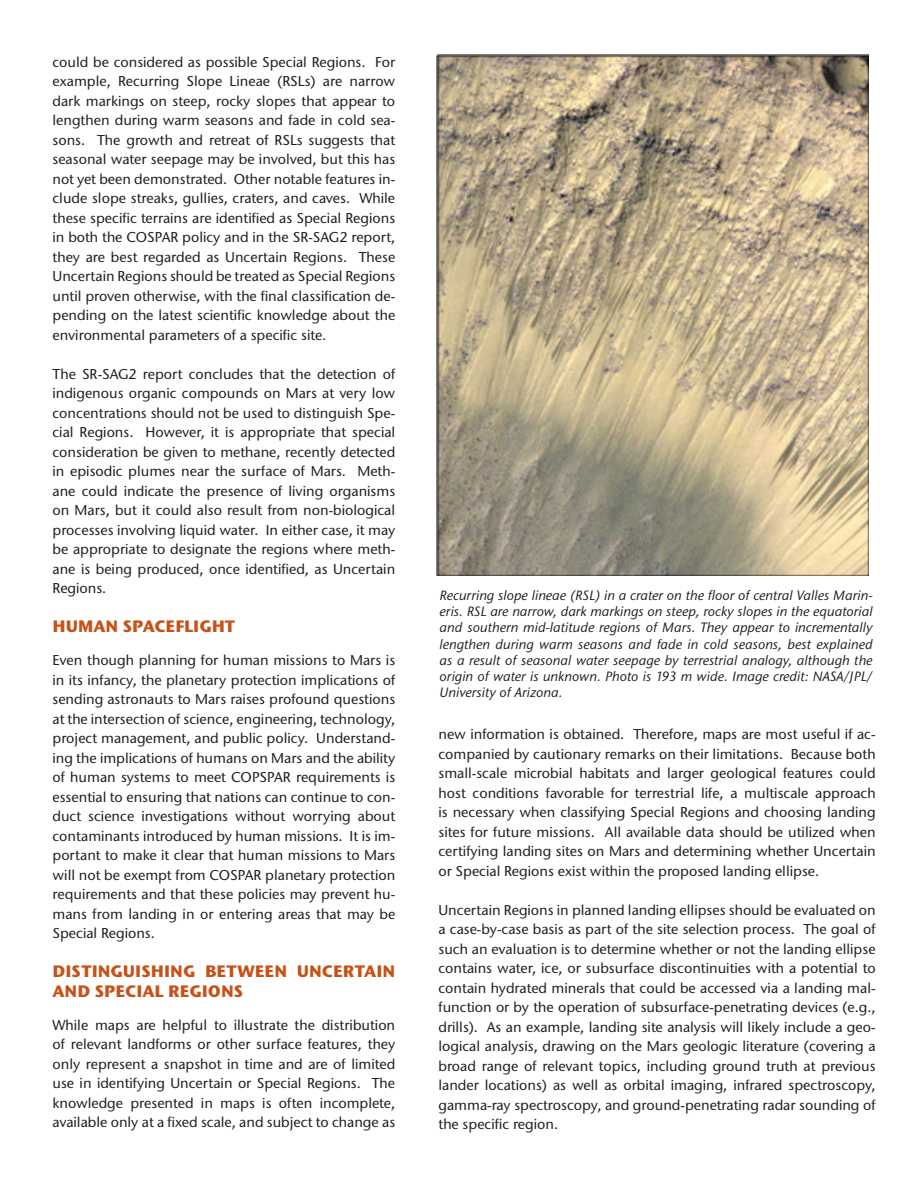
<style>
.page{position:relative;width:918px;height:1188px;background:#fff}
.page>*{position:absolute;margin:0;border:0;box-sizing:border-box;transform-origin:0 0}
.t1{font:700 16.5px/19.5px "Stone Sans ITC Std";color:#c75218}
.t2{font:500 14.25px/19.5px "Stone Sans ITC Std";color:#231f20;text-align:justify}
.t3{font:italic 500 13.5px/16.2px "Stone Sans ITC Std";color:#231f20;text-align:justify}
</style>
<div class="page">
<img style="left:436px;top:55px;width:432px;height:521px">
<p class="t2" style="left:52px;top:52px;width:344px">could be considered as possible Special Regions. For example, Recurring Slope Lineae (RSLs) are narrow dark markings on steep, rocky slopes that appear to lengthen during warm seasons and fade in cold sea&shy;sons. The growth and retreat of RSLs suggests that seasonal water seepage may be involved, but this has not yet been demonstrated. Other notable features in&shy;clude slope streaks, gullies, craters, and caves. While these specific terrains are identified as Special Regions in both the COSPAR policy and in the SR-SAG2 report, they are best regarded as Uncertain Regions. These Uncertain Regions should be treated as Special Regions until proven otherwise, with the final classification de&shy;pending on the latest scientific knowledge about the environmental parameters of a specific site.</p>
<p class="t2" style="left:52px;top:364px;width:344px">The SR-SAG2 report concludes that the detection of indigenous organic compounds on Mars at very low concentrations should not be used to distinguish Spe&shy;cial Regions. However, it is appropriate that special consideration be given to methane, recently detected in episodic plumes near the surface of Mars. Meth&shy;ane could indicate the presence of living organisms on Mars, but it could also result from non-biological processes involving liquid water. In either case, it may be appropriate to designate the regions where meth&shy;ane is being produced, once identified, as Uncertain Regions.</p>
<p class="t1" style="left:52px;top:616px;width:184px">HUMAN SPACEFLIGHT</p>
<p class="t2" style="left:52px;top:650px;width:344px">Even though planning for human missions to Mars is in its infancy, the planetary protection implications of sending astronauts to Mars raises profound questions at the intersection of science, engineering, technology, project management, and public policy. Understand&shy;ing the implications of humans on Mars and the ability of human systems to meet COPSPAR requirements is essential to ensuring that nations can continue to con&shy;duct science investigations without worrying about contaminants introduced by human missions. It is im&shy;portant to make it clear that human missions to Mars will not be exempt from COSPAR planetary protection requirements and that these policies may prevent hu&shy;mans from landing in or entering areas that may be Special Regions.</p>
<p class="t1" style="left:52px;top:961px;width:344px">DISTINGUISHING BETWEEN UNCERTAIN<br>AND SPECIAL REGIONS</p>
<p class="t2" style="left:52px;top:1015px;width:344px">While maps are helpful to illustrate the distribution of relevant landforms or other surface features, they only represent a snapshot in time and are of limited use in identifying Uncertain or Special Regions. The knowledge presented in maps is often incomplete, available only at a fixed scale, and subject to change as</p>
<p class="t3" style="left:440px;top:587px;width:435px">Recurring slope lineae (RSL) in a crater on the floor of central Valles Marin&shy;eris. RSL are narrow, dark markings on steep, rocky slopes in the equatorial and southern mid-latitude regions of Mars. They appear to incrementally lengthen during warm seasons and fade in cold seasons, best explained as a result of seasonal water seepage by terrestrial analogy, although the origin of water is unknown. Photo is 193 m wide. Image credit: NASA/JPL/ University of Arizona.</p>
<p class="t2" style="left:438px;top:725px;width:439px">new information is obtained. Therefore, maps are most useful if ac&shy;companied by cautionary remarks on their limitations. Because both small-scale microbial habitats and larger geological features could host conditions favorable for terrestrial life, a multiscale approach is necessary when classifying Special Regions and choosing landing sites for future missions. All available data should be utilized when certifying landing sites on Mars and determining whether Uncertain or Special Regions exist within the proposed landing ellipse.</p>
<p class="t2" style="left:438px;top:900px;width:439px">Uncertain Regions in planned landing ellipses should be evaluated on a case-by-case basis as part of the site selection process. The goal of such an evaluation is to determine whether or not the landing ellipse contains water, ice, or subsurface discontinuities with a potential to contain hydrated minerals that could be accessed via a landing mal&shy;function or by the operation of subsurface-penetrating devices (e.g., drills). As an example, landing site analysis will likely include a geo&shy;logical analysis, drawing on the Mars geologic literature (covering a broad range of relevant topics, including ground truth at previous lander locations) as well as orbital imaging, infrared spectroscopy, gamma-ray spectroscopy, and ground-penetrating radar sounding of the specific region.</p>
</div>
